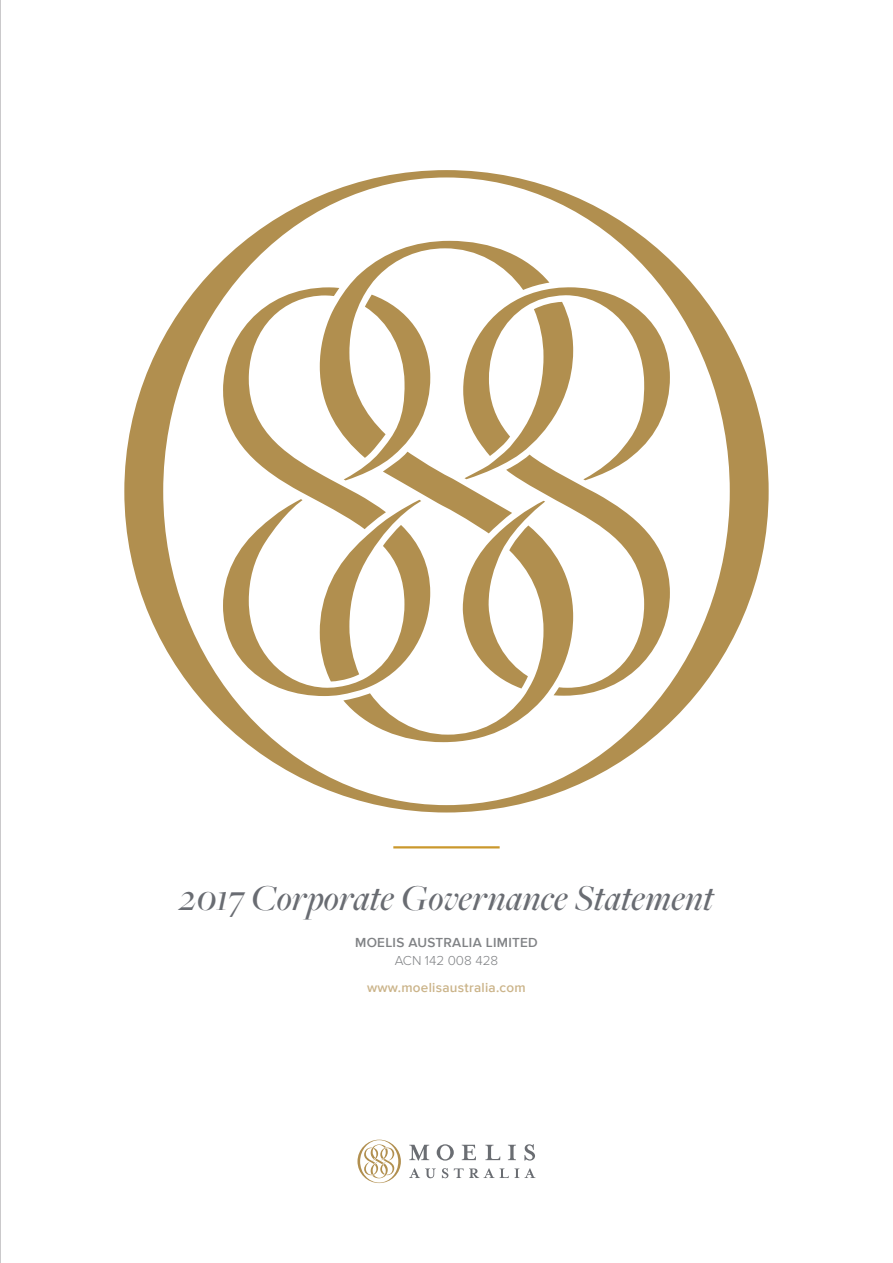
<style>
.page{position:relative;width:893px;height:1263px;background:#fff}
.page>*{position:absolute;margin:0;border:0;box-sizing:border-box;transform-origin:0 0}
.t1{font:italic 500 37.8px "Freight Big Pro";letter-spacing:.005em;color:#696c72}
.t2{font:600 13.5px "Proxima Nova";letter-spacing:.02em;color:#cbb48a}
.t3{font:600 13.5px "Proxima Nova";letter-spacing:.02em;color:#808285}
.t4{font:300 13.5px "Proxima Nova";color:#808285}
</style>
<div class="page">
<hr style="left:393px;top:846px;width:107px;height:2px;background:#ca982c">
<svg style="left:357px;top:1140px;width:44px;height:43px"></svg>
<svg style="left:409px;top:1145px;width:20px;height:15px"></svg>
<svg style="left:437px;top:1144px;width:17px;height:16px"></svg>
<svg style="left:462px;top:1145px;width:14px;height:15px"></svg>
<svg style="left:485px;top:1145px;width:15px;height:15px"></svg>
<svg style="left:508px;top:1145px;width:8px;height:15px"></svg>
<svg style="left:524px;top:1144px;width:11px;height:16px"></svg>
<svg style="left:409px;top:1168px;width:27px;height:10px"></svg>
<svg style="left:442px;top:1168px;width:6px;height:10px"></svg>
<svg style="left:454px;top:1168px;width:81px;height:10px"></svg>
<svg style="left:124px;top:170px;width:645px;height:642px"></svg>
<svg style="left:320px;top:241px;width:229px;height:46px"></svg>
<svg style="left:343px;top:696px;width:230px;height:46px"></svg>
<svg style="left:223px;top:287px;width:447px;height:409px"></svg>
<hr style="left:0;top:0;width:1px;height:1263px;background:#b6b5b8">
<p class="t1" style="left:179px;top:873px;width:536px">2017 Corporate Governance Statement</p>
<p class="t3" style="left:355px;top:932px;width:184px">Moelis Australia Limited</p>
<p class="t4" style="left:395px;top:955px;width:105px">ACN 142 008 428</p>
<p class="t2" style="left:367px;top:978px;width:160px">www.moelisaustralia.com</p>
</div>
